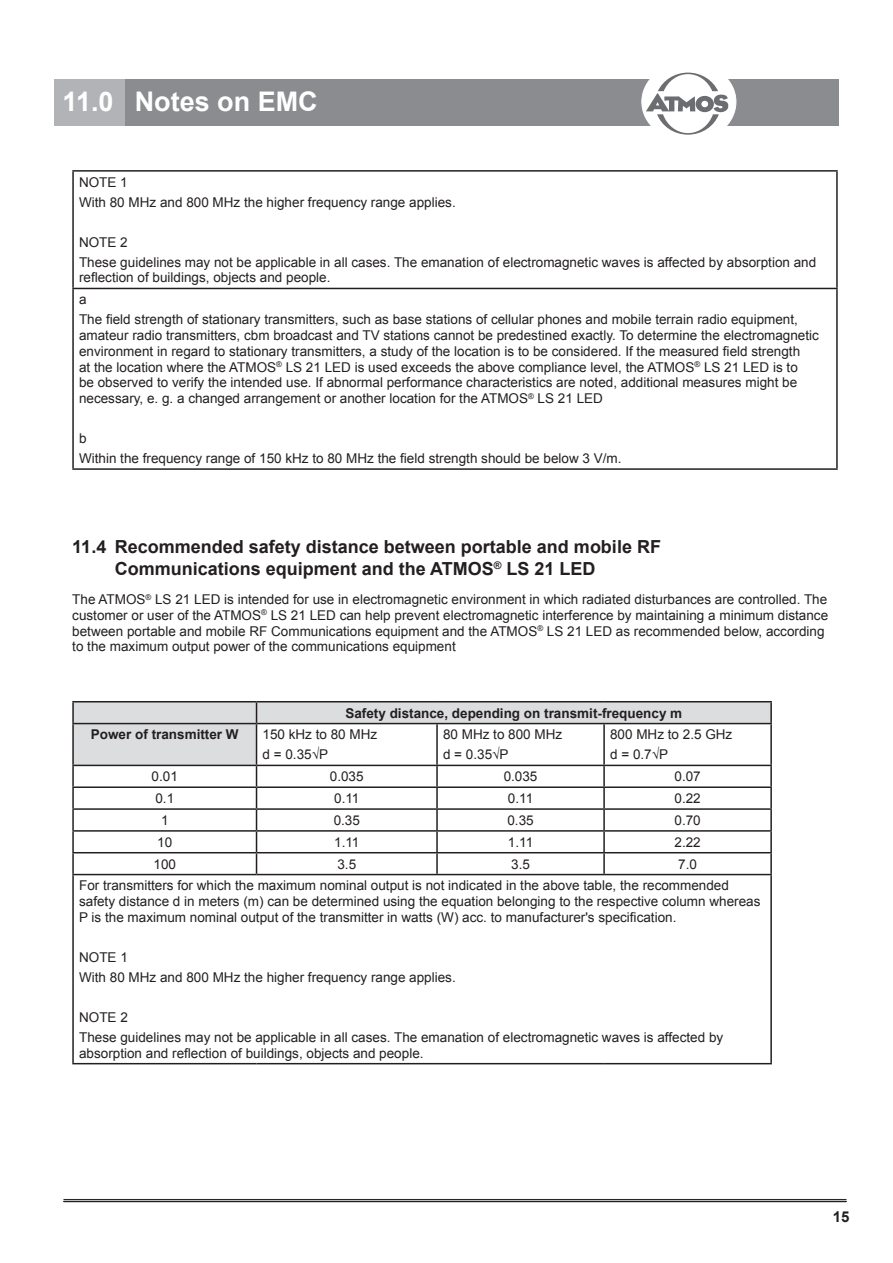
<style>
.page{position:relative;width:893px;height:1263px;background:#fff}
.page>*{position:absolute;margin:0;border:0;box-sizing:border-box;transform-origin:0 0}
.t1{font:700 27px "Arial";color:#fff}
.t2{font:700 18px/21.6px "Arial";color:#231f20}
.t3{font:700 15px "Arial";color:#231f20}
.t4{font:13.5px/15.8px "Arial";color:#231f20}
.t5{font:700 13.5px "Arial";color:#231f20}
</style>
<div class="page">
<div style="left:124px;top:79px;width:715px;height:47px;background:#8a8c8f"></div>
<div style="left:54px;top:79px;width:70px;height:47px;background:#b2b3b7"></div>
<div style="left:642px;top:62px;width:94px;height:80px;background:#fff;border-radius:50%"></div>
<svg style="left:646px;top:73px;width:82px;height:62px"></svg>
<hr style="left:64px;top:1199px;width:782px;height:1px;background:#231f20">
<hr style="left:64px;top:1201px;width:782px;height:1px;background:#231f20">
<hr style="left:72px;top:170px;width:766px;height:2px;background:#231f20">
<hr style="left:72px;top:172px;width:2px;height:116px;background:#231f20">
<hr style="left:836px;top:172px;width:2px;height:116px;background:#231f20">
<hr style="left:72px;top:288px;width:766px;height:1px;background:#231f20">
<hr style="left:72px;top:289px;width:2px;height:179px;background:#231f20">
<hr style="left:836px;top:289px;width:2px;height:179px;background:#231f20">
<hr style="left:72px;top:468px;width:766px;height:2px;background:#231f20">
<hr style="left:72px;top:701px;width:185px;height:1px;background:#231f20">
<hr style="left:72px;top:702px;width:2px;height:21px;background:#231f20">
<hr style="left:257px;top:701px;width:180px;height:1px;background:#231f20">
<hr style="left:437px;top:701px;width:167px;height:1px;background:#231f20">
<hr style="left:604px;top:701px;width:168px;height:1px;background:#231f20">
<hr style="left:770px;top:702px;width:2px;height:21px;background:#231f20">
<hr style="left:72px;top:723px;width:185px;height:1px;background:#231f20">
<hr style="left:72px;top:724px;width:2px;height:41px;background:#231f20">
<hr style="left:604px;top:723px;width:168px;height:1px;background:#231f20">
<hr style="left:770px;top:724px;width:2px;height:41px;background:#231f20">
<hr style="left:72px;top:765px;width:185px;height:1px;background:#231f20">
<hr style="left:72px;top:766px;width:2px;height:20px;background:#231f20">
<hr style="left:604px;top:765px;width:168px;height:1px;background:#231f20">
<hr style="left:770px;top:766px;width:2px;height:20px;background:#231f20">
<hr style="left:72px;top:786px;width:185px;height:2px;background:#231f20">
<hr style="left:72px;top:788px;width:2px;height:20px;background:#231f20">
<hr style="left:604px;top:786px;width:168px;height:2px;background:#231f20">
<hr style="left:770px;top:788px;width:2px;height:20px;background:#231f20">
<hr style="left:72px;top:808px;width:185px;height:2px;background:#231f20">
<hr style="left:72px;top:810px;width:2px;height:20px;background:#231f20">
<hr style="left:604px;top:808px;width:168px;height:2px;background:#231f20">
<hr style="left:770px;top:810px;width:2px;height:20px;background:#231f20">
<hr style="left:72px;top:830px;width:185px;height:2px;background:#231f20">
<hr style="left:72px;top:832px;width:2px;height:20px;background:#231f20">
<hr style="left:604px;top:830px;width:168px;height:2px;background:#231f20">
<hr style="left:770px;top:832px;width:2px;height:20px;background:#231f20">
<hr style="left:72px;top:852px;width:185px;height:1px;background:#231f20">
<hr style="left:72px;top:853px;width:2px;height:21px;background:#231f20">
<svg style="left:73px;top:702px;width:698px;height:172px"></svg>
<hr style="left:437px;top:852px;width:167px;height:1px;background:#231f20">
<hr style="left:436px;top:853px;width:2px;height:21px;background:#231f20">
<hr style="left:604px;top:852px;width:168px;height:1px;background:#231f20">
<hr style="left:603px;top:853px;width:2px;height:21px;background:#231f20">
<hr style="left:770px;top:853px;width:2px;height:21px;background:#231f20">
<hr style="left:72px;top:874px;width:185px;height:1px;background:#231f20">
<hr style="left:72px;top:875px;width:2px;height:188px;background:#231f20">
<hr style="left:257px;top:874px;width:180px;height:1px;background:#231f20">
<hr style="left:437px;top:874px;width:167px;height:1px;background:#231f20">
<hr style="left:604px;top:874px;width:168px;height:1px;background:#231f20">
<hr style="left:770px;top:875px;width:2px;height:188px;background:#231f20">
<hr style="left:72px;top:1063px;width:185px;height:1px;background:#231f20">
<hr style="left:257px;top:1063px;width:180px;height:1px;background:#231f20">
<hr style="left:437px;top:1063px;width:167px;height:1px;background:#231f20">
<hr style="left:604px;top:1063px;width:168px;height:1px;background:#231f20">
<h1 class="t1" style="left:62px;top:84px;width:257px">11.0 Notes on EMC</h1>
<p class="t4" style="left:79px;top:172px;width:378px;line-height:20px">NOTE 1<br>With 80 MHz and 800 MHz the higher frequency range applies.</p>
<p class="t4" style="left:79px;top:232px;width:739px;line-height:20px">NOTE 2<br>These guidelines may not be applicable in all cases. The emanation of electromagnetic waves is affected by absorption and</p>
<p class="t4" style="left:79px;top:267px;width:253px;line-height:21.9px">reflection of buildings, objects and people. a</p>
<p class="t4" style="left:79px;top:312px;width:741px">The field strength of stationary transmitters, such as base stations of cellular phones and mobile terrain radio equipment, amateur radio transmitters, cbm broadcast and TV stations cannot be predestined exactly. To determine the electromagnetic environment in regard to stationary transmitters, a study of the location is to be considered. If the measured field strength<br>at the location where the ATMOS<sup>®</sup> LS 21 LED is used exceeds the above compliance level, the ATMOS<sup>®</sup> LS 21 LED is to<br>be observed to verify the intended use. If abnormal performance characteristics are noted, additional measures might be necessary, e. g. a changed arrangement or another location for the ATMOS<sup>®</sup> LS 21 LED</p>
<p class="t4" style="left:79px;top:428px;width:544px;line-height:20px">b<br>Within the frequency range of 150 kHz to 80 MHz the field strength should be below 3 V/m.</p>
<h2 class="t2" style="left:115px;top:537px;width:548px;text-indent:-43px">11.4 Recommended safety distance between portable and mobile RF<br>Communications equipment and the ATMOS<sup>®</sup> LS 21 LED</h2>
<p class="t4" style="left:72px;top:592px;width:757px">The ATMOS<sup>®</sup> LS 21 LED is intended for use in electromagnetic environment in which radiated disturbances are controlled. The customer or user of the ATMOS<sup>®</sup> LS 21 LED can help prevent electromagnetic interference by maintaining a minimum distance between portable and mobile RF Communications equipment and the ATMOS<sup>®</sup> LS 21 LED as recommended below, according to the maximum output power of the communications equipment</p>
<p class="t5" style="left:345px;top:704px;width:338px">Safety distance, depending on transmit-frequency m</p>
<p class="t5" style="left:91px;top:726px;width:149px">Power of transmitter W</p>
<p class="t4" style="left:263px;top:725px;width:116px;line-height:20px">150 kHz to 80 MHz d = 0.35√P</p>
<p class="t4" style="left:443px;top:725px;width:121px;line-height:20px">80 MHz to 800 MHz d = 0.35√P</p>
<p class="t4" style="left:610px;top:725px;width:124px;line-height:20px">800 MHz to 2.5 GHz d = 0.7√P</p>
<p class="t4" style="left:152px;top:769px;width:28px">0.01</p>
<p class="t4" style="left:330px;top:769px;width:35px">0.035</p>
<p class="t4" style="left:504px;top:769px;width:35px">0.035</p>
<p class="t4" style="left:674px;top:769px;width:28px">0.07</p>
<p class="t4" style="left:155px;top:791px;width:20px">0.1</p>
<p class="t4" style="left:334px;top:791px;width:27px">0.11</p>
<p class="t4" style="left:508px;top:791px;width:27px">0.11</p>
<p class="t4" style="left:674px;top:791px;width:28px">0.22</p>
<p class="t4" style="left:161px;top:812px;width:9px">1</p>
<p class="t4" style="left:334px;top:812px;width:28px">0.35</p>
<p class="t4" style="left:507px;top:812px;width:28px">0.35</p>
<p class="t4" style="left:674px;top:812px;width:28px">0.70</p>
<p class="t4" style="left:157px;top:834px;width:17px">10</p>
<p class="t4" style="left:334px;top:834px;width:27px">1.11</p>
<p class="t4" style="left:508px;top:834px;width:27px">1.11</p>
<p class="t4" style="left:674px;top:834px;width:28px">2.22</p>
<p class="t4" style="left:154px;top:856px;width:24px">100</p>
<p class="t4" style="left:337px;top:856px;width:20px">3.5</p>
<p class="t4" style="left:511px;top:856px;width:20px">3.5</p>
<p class="t4" style="left:79px;top:853px;width:651px;line-height:21.9px;text-indent:599px">7.0<br>For transmitters for which the maximum nominal output is not indicated in the above table, the recommended</p>
<p class="t4" style="left:79px;top:894px;width:683px">safety distance d in meters (m) can be determined using the equation belonging to the respective column whereas<br>P is the maximum nominal output of the transmitter in watts (W) acc. to manufacturer's specification.</p>
<p class="t4" style="left:79px;top:947px;width:378px;line-height:20px">NOTE 1<br>With 80 MHz and 800 MHz the higher frequency range applies.</p>
<p class="t4" style="left:79px;top:1007px;width:646px;line-height:20px">NOTE 2<br>These guidelines may not be applicable in all cases. The emanation of electromagnetic waves is affected by</p>
<p class="t4" style="left:79px;top:1045px;width:346px">absorption and reflection of buildings, objects and people.</p>
<p class="t3" style="left:833px;top:1207px;width:18px">15</p>
</div>
